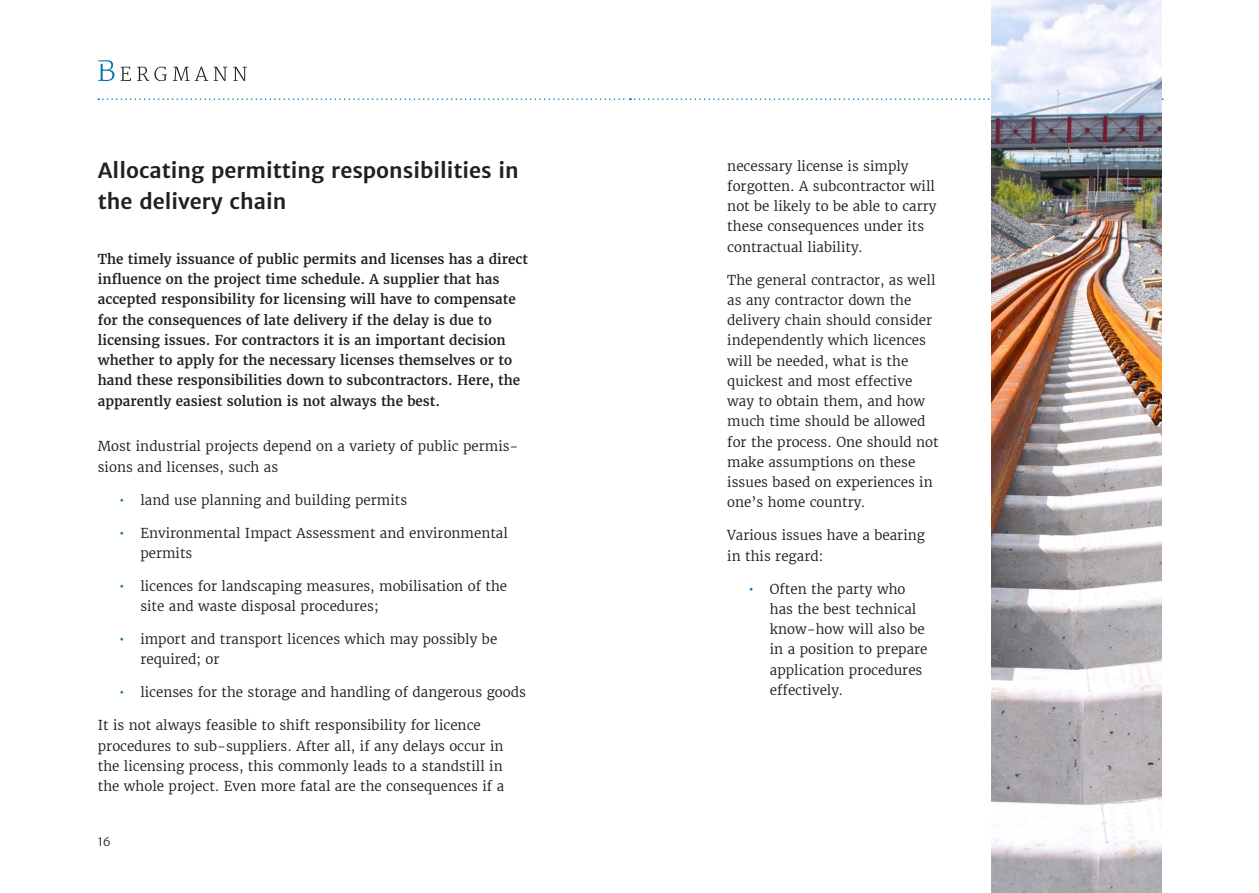
<style>
.page{position:relative;width:1259px;height:893px;background:#fff}
.page>*{position:absolute;margin:0;border:0;box-sizing:border-box;transform-origin:0 0}
.Bgm_Top_Title{font:700 21px/31.5px "Merriweather Sans ST Semi";color:#231f20}
.Bgm_Body_Text{font:13.5px/20.2px "Merriweather ST Book";color:#231f20}
.Bgm_Introduction{font:700 13.5px/20.2px "Merriweather ST Semi";color:#231f20}
.t1{font:12px "Merriweather Sans ST Light";color:#231f20}
.s1{color:#0474b3}
</style>
<div class="page">
<svg style="left:98px;top:98px;width:1065px;height:2px"></svg>
<svg style="left:98px;top:60px;width:16px;height:21px"></svg>
<svg style="left:233px;top:67px;width:14px;height:14px"></svg>
<svg style="left:214px;top:67px;width:13px;height:14px"></svg>
<svg style="left:173px;top:67px;width:35px;height:14px"></svg>
<svg style="left:137px;top:67px;width:30px;height:14px"></svg>
<svg style="left:121px;top:67px;width:10px;height:14px"></svg>
<img style="left:991px;top:0;width:170px;height:893px">
<p class="Bgm_Top_Title" style="left:98px;top:155px;width:422px">Allocating permitting responsibilities in the delivery chain</p>
<p class="Bgm_Introduction" style="left:98px;top:249px;width:432px">The timely issuance of public permits and licenses has a direct influence on the project time schedule. A supplier that has accepted responsibility for licensing will have to compensate for the consequences of late delivery if the delay is due to licensing issues. For contractors it is an important decision whether to apply for the necessary licenses themselves or to hand these responsibilities down to subcontractors. Here, the apparently easiest solution is not always the best.</p>
<p class="Bgm_Body_Text" style="left:98px;top:436px;width:422px">Most industrial projects depend on a variety of public permis&shy;sions and licenses, such as</p>
<p class="Bgm_Body_Text" style="left:119px;top:490px;width:289px"><span class="s1">•</span> land use planning and building permits</p>
<p class="Bgm_Body_Text" style="left:140px;top:523px;width:369px;text-indent:-21px"><span class="s1">•</span> Environmental Impact Assessment and environmental permits</p>
<p class="Bgm_Body_Text" style="left:140px;top:576px;width:368px;text-indent:-21px"><span class="s1">•</span> licences for landscaping measures, mobilisation of the site and waste disposal procedures;</p>
<p class="Bgm_Body_Text" style="left:140px;top:629px;width:358px;text-indent:-21px"><span class="s1">•</span> import and transport licences which may possibly be required; or</p>
<p class="Bgm_Body_Text" style="left:119px;top:682px;width:408px"><span class="s1">•</span> licenses for the storage and handling of dangerous goods</p>
<p class="Bgm_Body_Text" style="left:98px;top:715px;width:408px">It is not always feasible to shift responsibility for licence procedures to sub-suppliers. After all, if any delays occur in the licensing process, this commonly leads to a standstill in the whole project. Even more fatal are the consequences if a</p>
<p class="t1" style="left:98px;top:835px;width:15px">16</p>
<p class="Bgm_Body_Text" style="left:727px;top:156px;width:211px">necessary license is simply forgotten. A subcontractor will not be likely to be able to carry these consequences under its contractual liability.</p>
<p class="Bgm_Body_Text" style="left:727px;top:270px;width:213px">The general contractor, as well as any contractor down the delivery chain should consider independently which licences will be needed, what is the quickest and most effective way to obtain them, and how much time should be allowed for the process. One should not make assumptions on these issues based on experiences in one’s home country.</p>
<p class="Bgm_Body_Text" style="left:727px;top:525px;width:199px">Various issues have a bearing in this regard:</p>
<p class="Bgm_Body_Text" style="left:770px;top:579px;width:159px;text-indent:-21px"><span class="s1">•</span> Often the party who has the best technical know-how will also be in a position to prepare application procedures effectively.</p>
</div>
